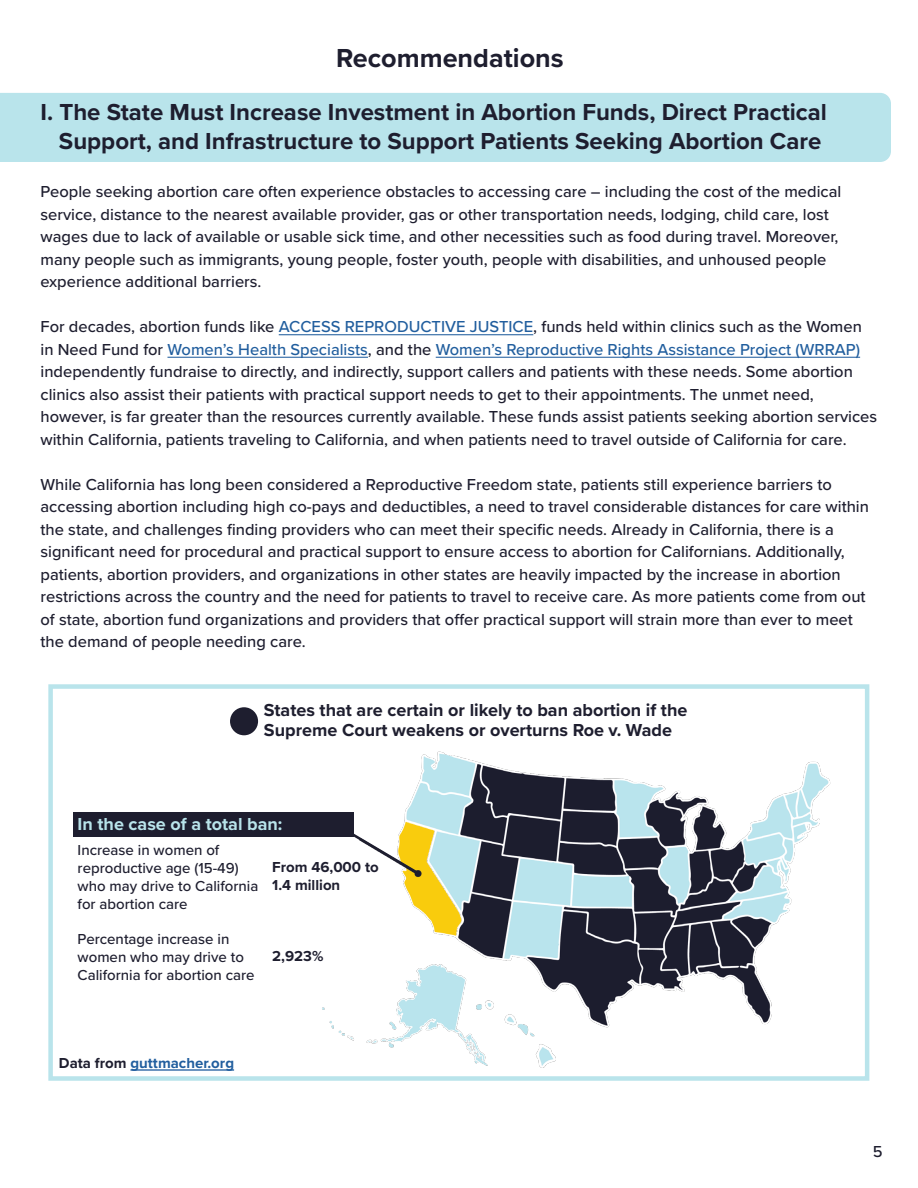
<style>
.page{position:relative;width:918px;height:1188px;background:#fff}
.page>*{position:absolute;margin:0;border:0;box-sizing:border-box;transform-origin:0 0}
.t1{font:700 27px "Proxima Nova";color:#1e1e2f}
.t2{font:700 24px/28.8px "Proxima Nova";color:#1e1e2f;text-align:center}
.t3{font:700 18px/19.5px "Proxima Nova";color:#1e1e2f}
.t4{font:700 18px "Proxima Nova";color:#b9e4eb}
.t5{font:500 16.5px/22.5px "Proxima Nova";color:#1e1e2f}
.t6{font:500 15px/18px "Proxima Nova";color:#1e1e2f}
.t7{font:700 15px/18px "Proxima Nova";color:#1e1e2f}
.t8{font:700 15px "Proxima Nova";color:#215e9e}
.s1{color:#215e9e}
.s2{color:#1e1e2f}
</style>
<div class="page">
<div style="left:0;top:93px;width:891px;height:69px;background:#b9e4eb"></div>
<hr style="left:279px;top:334px;width:254px;height:1px;background:#215e9e">
<hr style="left:167px;top:357px;width:201px;height:1px;background:#215e9e">
<hr style="left:436px;top:357px;width:424px;height:1px;background:#215e9e">
<img style="left:302px;top:751px;width:529px;height:317px">
<div style="left:73px;top:812px;width:281px;height:24px;background:#1e1e2f"></div>
<svg style="left:352px;top:832px;width:65px;height:41px"></svg>
<div style="left:230px;top:707px;width:28px;height:28px;background:#1e1e2f;border-radius:50%"></div>
<div style="left:48px;top:684px;width:821px;height:397px;border:4px solid #b9e4eb"></div>
<hr style="left:130px;top:1069px;width:104px;height:2px;background:#215e9e">
<h1 class="t1" style="left:336px;top:38px;width:229px">Recommendations</h1>
<h2 class="t2" style="left:41px;top:97px;width:788px">I. The State Must Increase Investment in Abortion Funds, Direct Practical<br>Support, and Infrastructure to Support Patients Seeking Abortion Care</h2>
<p class="t5" style="left:41px;top:180px;width:802px">People seeking abortion care often experience obstacles to accessing care – including the cost of the medical service, distance to the nearest available provider, gas or other transportation needs, lodging, child care, lost wages due to lack of available or usable sick time, and other necessities such as food during travel. Moreover, many people such as immigrants, young people, foster youth, people with disabilities, and unhoused people experience additional barriers.</p>
<p class="t5" style="left:41px;top:315px;width:838px">For decades, abortion funds like <span class="s1">ACCESS REPRODUCTIVE JUSTICE</span>, funds held within clinics such as the Women in Need Fund for <span class="s1">Women’s Health Specialists</span>, and the <span class="s1">Women’s Reproductive Rights Assistance Project (WRRAP) </span>independently fundraise to directly, and indirectly, support callers and patients with these needs. Some abortion clinics also assist their patients with practical support needs to get to their appointments. The unmet need, however, is far greater than the resources currently available. These funds assist patients seeking abortion services within California, patients traveling to California, and when patients need to travel outside of California for care.</p>
<p class="t5" style="left:41px;top:472px;width:830px">While California has long been considered a Reproductive Freedom state, patients still experience barriers to accessing abortion including high co-pays and deductibles, a need to travel considerable distances for care within the state, and challenges finding providers who can meet their specific needs. Already in California, there is a significant need for procedural and practical support to ensure access to abortion for Californians. Additionally, patients, abortion providers, and organizations in other states are heavily impacted by the increase in abortion restrictions across the country and the need for patients to travel to receive care. As more patients come from out of state, abortion fund organizations and providers that offer practical support will strain more than ever to meet the demand of people needing care.</p>
<p class="t3" style="left:264px;top:700px;width:425px">States that are certain or likely to ban abortion if the<br>Supreme Court weakens or overturns Roe v. Wade</p>
<p class="t4" style="left:78px;top:810px;width:206px">In the case of a total ban:</p>
<p class="t6" style="left:78px;top:841px;width:182px">Increase in women of reproductive age (15-49) who may drive to California for abortion care</p>
<p class="t6" style="left:78px;top:929px;width:179px">Percentage increase in women who may drive to<br>California for abortion care</p>
<p class="t7" style="left:272px;top:858px;width:108px">From 46,000 to<br>1.4 million</p>
<p class="t7" style="left:272px;top:947px;width:53px">2,923%</p>
<p class="t8" style="left:59px;top:1052px;width:177px"><span class="s2">Data from</span> guttmacher.org</p>
<p class="t5" style="left:873px;top:1139px;width:11px">5</p>
</div>
